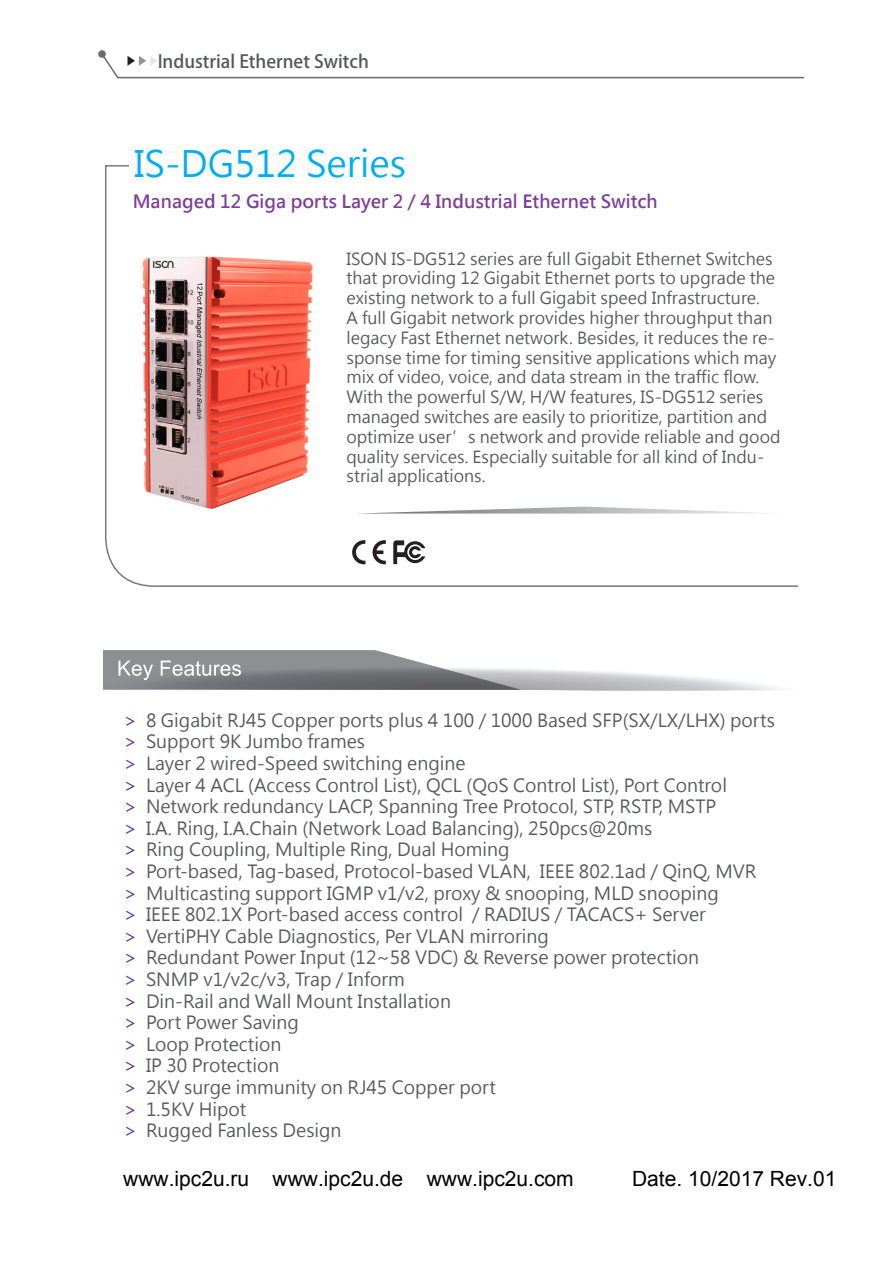
<style>
.page{position:relative;width:893px;height:1263px;background:#fff}
.page>*{position:absolute;margin:0;border:0;box-sizing:border-box;transform-origin:0 0}
.t1{font:36px "Microsoft Jheng Hei";color:#00aeef}
.t2{font:21px "Arial";color:#000}
.t3{font:18px/21.6px "Microsoft Jheng Hei";color:#57585a}
.t4{font:700 18px "Microsoft Jheng Hei";color:#7e3e98}
.t5{font:700 18px "Adobe Fan Heiti Std";color:#57585a}
.t6{font:16.5px/19.8px "Microsoft Jheng Hei";color:#57585a}
.s1{color:#652d91}
</style>
<div class="page">
<svg style="left:103px;top:650px;width:677px;height:40px"></svg>
<svg style="left:98px;top:50px;width:8px;height:8px"></svg>
<svg style="left:104px;top:165px;width:694px;height:422px"></svg>
<svg style="left:352px;top:540px;width:13px;height:24px"></svg>
<svg style="left:373px;top:540px;width:13px;height:24px"></svg>
<svg style="left:393px;top:540px;width:32px;height:24px"></svg>
<svg style="left:355px;top:507px;width:433px;height:6px"></svg>
<svg style="left:100px;top:52px;width:705px;height:27px"></svg>
<img style="left:121px;top:248px;width:200px;height:265px">
<p class="t5" style="left:158px;top:50px;width:213px">Industrial Ethernet Switch</p>
<h1 class="t1" style="left:134px;top:141px;width:274px">IS-DG512 Series</h1>
<p class="t4" style="left:133px;top:190px;width:526px">Managed 12 Giga ports Layer 2 / 4 Industrial Ethernet Switch</p>
<p class="t6" style="left:346px;top:249px;width:436px">ISON IS-DG512 series are full Gigabit Ethernet Switches that providing 12 Gigabit Ethernet ports to upgrade the existing network to a full Gigabit speed Infrastructure.<br>A full Gigabit network provides higher throughput than legacy Fast Ethernet network. Besides, it reduces the re&shy;sponse time for timing sensitive applications which may mix of video, voice, and data stream in the traffic flow.<br>With the powerful S/W, H/W features, IS-DG512 series managed switches are easily to prioritize, partition and optimize user’s network and provide reliable and good quality services. Especially suitable for all kind of Indu&shy;strial applications.</p>
<p class="t3" style="left:124px;top:709px;width:653px"><span class="s1">&gt;</span> 8 Gigabit RJ45 Copper ports plus 4 100 / 1000 Based SFP(SX/LX/LHX) ports <span class="s1">&gt;</span> Support 9K Jumbo frames<br><span class="s1">&gt;</span> Layer 2 wired-Speed switching engine<br><span class="s1">&gt;</span> Layer 4 ACL (Access Control List), QCL (QoS Control List), Port Control<br><span class="s1">&gt;</span> Network redundancy LACP, Spanning Tree Protocol, STP, RSTP, MSTP<br><span class="s1">&gt;</span> I.A. Ring, I.A.Chain (Network Load Balancing), 250pcs@20ms<br><span class="s1">&gt;</span> Ring Coupling, Multiple Ring, Dual Homing<br><span class="s1">&gt;</span> Port-based, Tag-based, Protocol-based VLAN, IEEE 802.1ad / QinQ, MVR<br><span class="s1">&gt;</span> Multicasting support IGMP v1/v2, proxy &amp; snooping, MLD snooping<br><span class="s1">&gt;</span> IEEE 802.1X Port-based access control / RADIUS / TACACS+ Server<br><span class="s1">&gt;</span> VertiPHY Cable Diagnostics, Per VLAN mirroring<br><span class="s1">&gt;</span> Redundant Power Input (12~58 VDC) &amp; Reverse power protection<br><span class="s1">&gt;</span> SNMP v1/v2c/v3, Trap / Inform<br><span class="s1">&gt;</span> Din-Rail and Wall Mount Installation<br><span class="s1">&gt;</span> Port Power Saving<br><span class="s1">&gt;</span> Loop Protection<br><span class="s1">&gt;</span> IP 30 Protection<br><span class="s1">&gt;</span> 2KV surge immunity on RJ45 Copper port<br><span class="s1">&gt;</span> 1.5KV Hipot<br><span class="s1">&gt;</span> Rugged Fanless Design</p>
<p class="t2" style="left:123px;top:1164px;width:452px">www.ipc2u.ru www.ipc2u.de www.ipc2u.com</p>
<p class="t2" style="left:632px;top:1164px;width:206px">Date. 10/2017 Rev.01</p>
</div>
